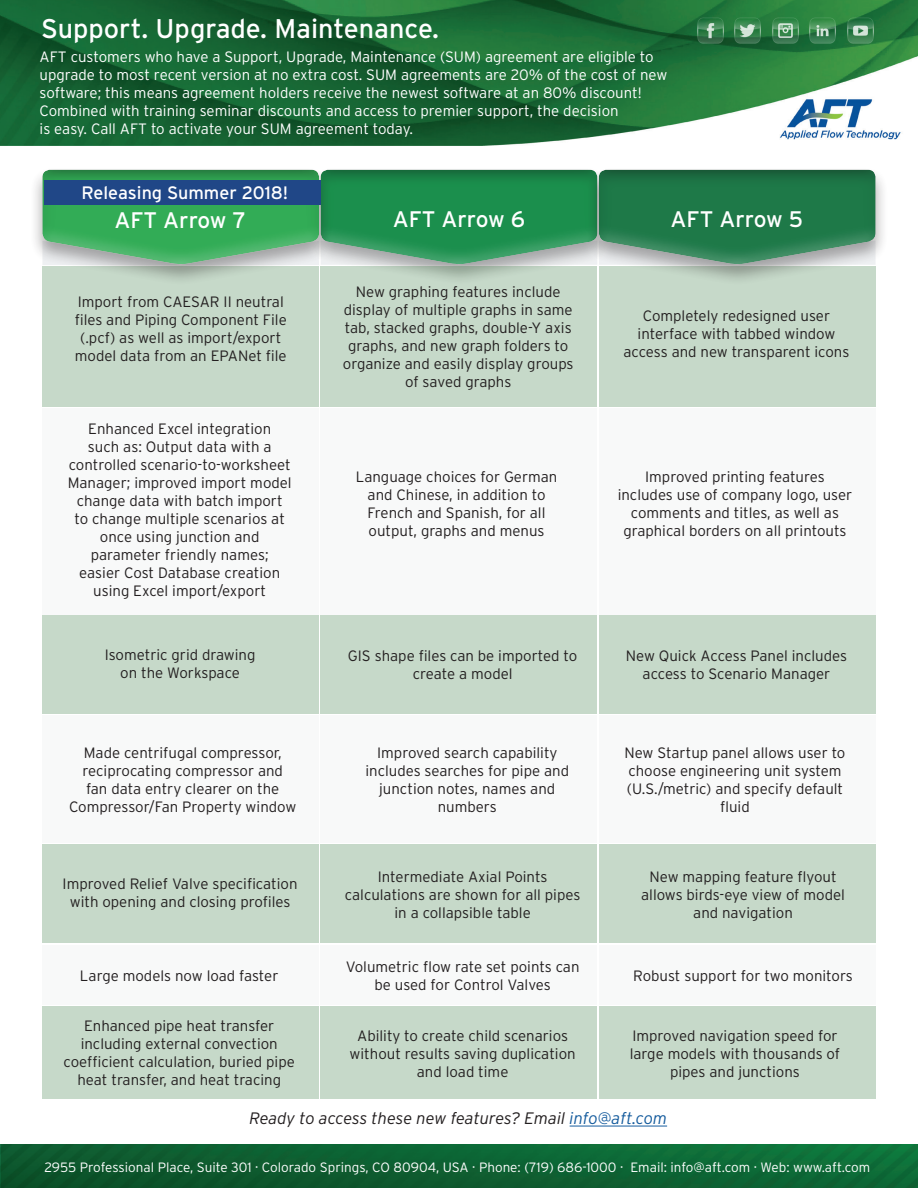
<style>
.page{position:relative;width:918px;height:1188px;background:#fff}
.page>*{position:absolute;margin:0;border:0;box-sizing:border-box;transform-origin:0 0}
.t1{font:27px "Interstate";color:#fff}
.t2{font:22.5px "Interstate";color:#fff}
.t3{font:18px "Interstate";color:#fff}
.t4{font:italic 300 16.65px "Interstate";letter-spacing:-.005em;color:#231f20}
.t5{font:300 15px/18px "Interstate";color:#231f20;text-align:center}
.t6{font:300 15px/18px "Interstate";color:#fff}
.t7{font:300 13.5px "Interstate";color:#fff}
.s1{color:#175d9e}
</style>
<div class="page">
<div style="left:599px;top:715px;width:277px;height:128px;background:#f8f9f9"></div>
<div style="left:320px;top:222px;width:279px;height:45px;background:#fff;opacity:.75"></div>
<div style="left:42px;top:266px;width:277px;height:141px;background:#c6d9c9"></div>
<div style="left:321px;top:266px;width:276px;height:141px;background:#c6d9c9"></div>
<div style="left:599px;top:266px;width:277px;height:141px;background:#c6d9c9"></div>
<div style="left:42px;top:408px;width:277px;height:207px;background:#f8f9f9"></div>
<div style="left:321px;top:408px;width:276px;height:207px;background:#f8f9f9"></div>
<div style="left:599px;top:408px;width:277px;height:207px;background:#f8f9f9"></div>
<div style="left:42px;top:615px;width:277px;height:99px;background:#c6d9c9"></div>
<div style="left:321px;top:615px;width:276px;height:99px;background:#c6d9c9"></div>
<div style="left:599px;top:615px;width:277px;height:99px;background:#c6d9c9"></div>
<div style="left:42px;top:945px;width:277px;height:60px;background:#f8f9f9"></div>
<div style="left:321px;top:945px;width:276px;height:60px;background:#f8f9f9"></div>
<div style="left:599px;top:945px;width:277px;height:60px;background:#f8f9f9"></div>
<div style="left:42px;top:715px;width:277px;height:128px;background:#f8f9f9"></div>
<div style="left:321px;top:715px;width:276px;height:128px;background:#f8f9f9"></div>
<div style="left:29px;top:165px;width:303px;height:121px;background:#231f20;opacity:.4"></div>
<div style="left:42px;top:222px;width:279px;height:45px;background:#fff;opacity:.75"></div>
<div style="left:42px;top:844px;width:277px;height:99px;background:#c6d9c9"></div>
<div style="left:321px;top:844px;width:276px;height:99px;background:#c6d9c9"></div>
<div style="left:599px;top:844px;width:277px;height:99px;background:#c6d9c9"></div>
<div style="left:42px;top:1006px;width:277px;height:93px;background:#c6d9c9"></div>
<div style="left:321px;top:1006px;width:276px;height:93px;background:#c6d9c9"></div>
<div style="left:599px;top:1006px;width:277px;height:93px;background:#c6d9c9"></div>
<div style="left:585px;top:165px;width:304px;height:121px;background:#231f20;opacity:.4"></div>
<svg style="left:42px;top:170px;width:556px;height:95px;background:#409f64"></svg>
<div style="left:598px;top:222px;width:280px;height:45px;background:#fff;opacity:.75"></div>
<div style="left:598px;top:169px;width:280px;height:76px;background:#231f20;opacity:.75"></div>
<img style="left:0;top:0;width:918px;height:146px">
<img style="left:0;top:1144px;width:918px;height:44px">
<div style="left:44px;top:180px;width:277px;height:24px;background:#204787"></div>
<img style="left:697px;top:16px;width:27px;height:28px">
<img style="left:734px;top:16px;width:27px;height:28px">
<img style="left:772px;top:16px;width:27px;height:28px">
<img style="left:809px;top:16px;width:27px;height:28px">
<img style="left:847px;top:16px;width:27px;height:28px">
<hr style="left:570px;top:1126px;width:97px;height:1px;background:#175d9e">
<h1 class="t1" style="left:41px;top:12px;width:400px">Support. Upgrade. Maintenance.</h1>
<p class="t6" style="left:40px;top:47px;width:629px">AFT customers who have a Support, Upgrade, Maintenance (SUM) agreement are eligible to upgrade to most recent version at no extra cost. SUM agreements are 20% of the cost of new software; this means agreement holders receive the newest software at an 80% discount!<br>Combined with training seminar discounts and access to premier support, the decision<br>is easy. Call AFT to activate your SUM agreement today.</p>
<p class="t3" style="left:81px;top:181px;width:208px">Releasing Summer 2018!</p>
<h2 class="t2" style="left:393px;top:205px;width:134px">AFT Arrow 6</h2>
<h2 class="t2" style="left:114px;top:207px;width:133px">AFT Arrow 7</h2>
<h2 class="t2" style="left:671px;top:205px;width:134px">AFT Arrow 5</h2>
<p class="t5" style="left:75px;top:293px;width:214px">Import from CAESAR II neutral files and Piping Component File (.pcf) as well as import/export model data from an EPANet file</p>
<p class="t5" style="left:68px;top:419px;width:226px">Enhanced Excel integration<br>such as: Output data with a controlled scenario-to-worksheet<br>Manager; improved import model change data with batch import<br>to change multiple scenarios at once using junction and parameter friendly names;<br>easier Cost Database creation using Excel import/export</p>
<p class="t5" style="left:105px;top:646px;width:152px">Isometric grid drawing on the Workspace</p>
<p class="t5" style="left:69px;top:744px;width:229px">Made centrifugal compressor, reciprocating compressor and<br>fan data entry clearer on the<br>Compressor/Fan Property window</p>
<p class="t5" style="left:63px;top:875px;width:236px">Improved Relief Valve specification with opening and closing profiles</p>
<p class="t5" style="left:80px;top:966px;width:200px">Large models now load faster</p>
<p class="t5" style="left:64px;top:1017px;width:233px">Enhanced pipe heat transfer including external convection coefficient calculation, buried pipe heat transfer, and heat tracing</p>
<p class="t5" style="left:343px;top:283px;width:232px">New graphing features include display of multiple graphs in same tab, stacked graphs, double-Y axis graphs, and new graph folders to organize and easily display groups of saved graphs</p>
<p class="t5" style="left:624px;top:307px;width:227px">Completely redesigned user interface with tabbed window access and new transparent icons</p>
<p class="t5" style="left:356px;top:468px;width:203px">Language choices for German and Chinese, in addition to<br>French and Spanish, for all output, graphs and menus</p>
<p class="t5" style="left:618px;top:468px;width:236px">Improved printing features includes use of company logo, user comments and titles, as well as graphical borders on all printouts</p>
<p class="t5" style="left:348px;top:647px;width:231px">GIS shape files can be imported to create a model</p>
<p class="t5" style="left:626px;top:647px;width:223px">New Quick Access Panel includes access to Scenario Manager</p>
<p class="t5" style="left:365px;top:744px;width:205px">Improved search capability includes searches for pipe and junction notes, names and numbers</p>
<p class="t5" style="left:625px;top:744px;width:222px">New Startup panel allows user to choose engineering unit system (U.S./metric) and specify default fluid</p>
<p class="t5" style="left:345px;top:868px;width:237px">Intermediate Axial Points calculations are shown for all pipes in a collapsible table</p>
<p class="t5" style="left:641px;top:868px;width:205px">New mapping feature flyout allows birds-eye view of model and navigation</p>
<p class="t5" style="left:346px;top:958px;width:235px">Volumetric flow rate set points can be used for Control Valves</p>
<p class="t5" style="left:633px;top:967px;width:221px">Robust support for two monitors</p>
<p class="t5" style="left:350px;top:1027px;width:228px">Ability to create child scenarios without results saving duplication and load time</p>
<p class="t5" style="left:630px;top:1027px;width:212px">Improved navigation speed for large models with thousands of pipes and junctions</p>
<p class="t4" style="left:249px;top:1108px;width:419px">Ready to access these new features? Email <span class="s1">info@aft.com</span></p>
<p class="t7" style="left:45px;top:1159px;width:827px">2955 Professional Place, Suite 301 · Colorado Springs, CO 80904, USA · Phone: (719) 686-1000 · Email: info@aft.com · Web: www.aft.com</p>
</div>
